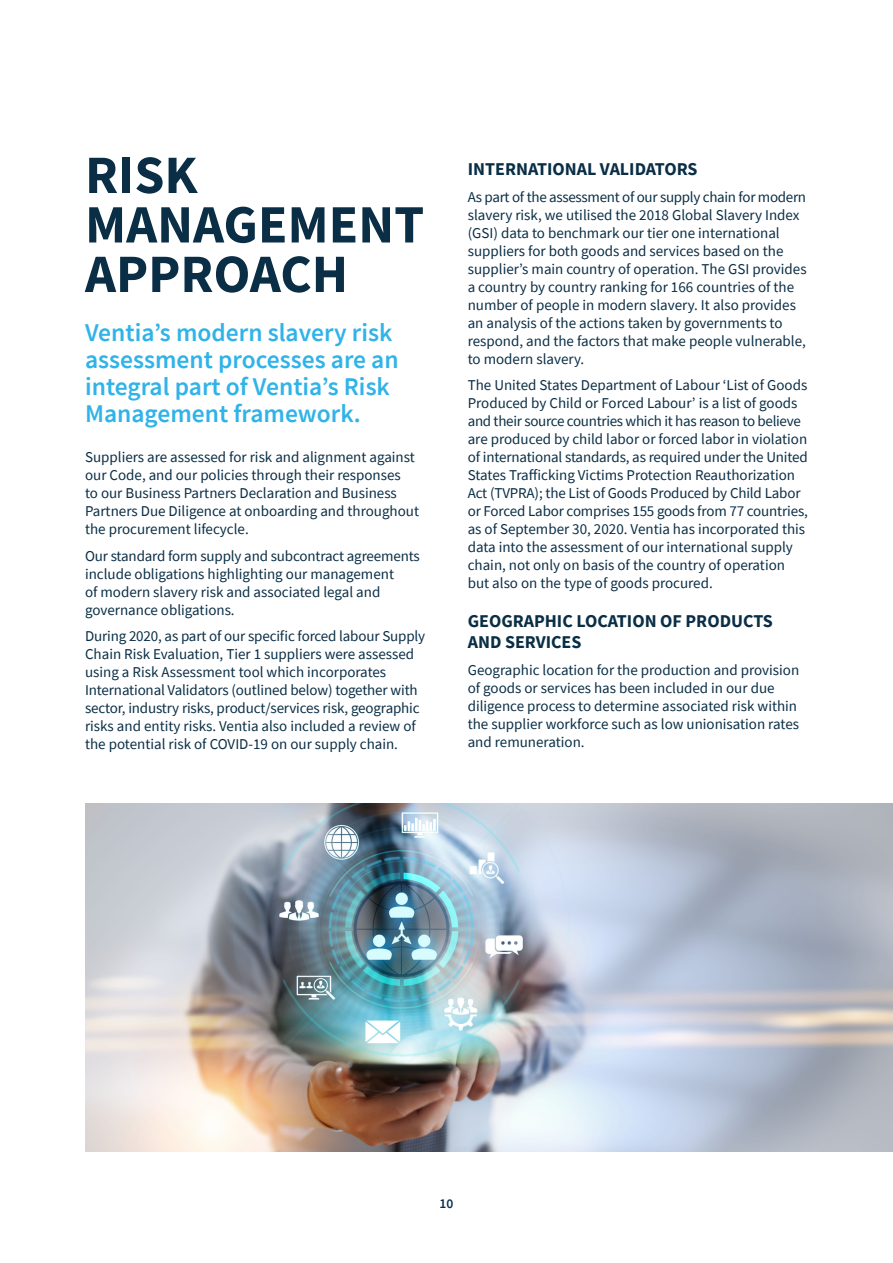
<style>
.page{position:relative;width:893px;height:1263px;background:#fff}
.page>*{position:absolute;margin:0;border:0;box-sizing:border-box;transform-origin:0 0}
.t1{font:700 54px/49.5px "Source Sans Pro";color:#0a2e45}
.t2{font:600 25.5px/27px "Source Sans Pro";color:#30b3e8}
.t3{font:700 18px/21.6px "Source Sans Pro";color:#0a2e45}
.Para-Last{font:15px/18px "Source Sans Pro";color:#0a2e45}
.t4{font:600 13.5px "Source Sans Pro";color:#0a2e45}
</style>
<div class="page">
<img style="left:85px;top:804px;width:808px;height:347px">
<p class="t1" style="left:85px;top:149px;width:341px">RISK<br>MANAGEMENT<br>APPROACH</p>
<p class="t2" style="left:85px;top:319px;width:315px">Ventia’s modern slavery risk assessment processes are an integral part of Ventia’s Risk<br>Management framework.</p>
<p class="Para-Last" style="left:85px;top:448px;width:336px">Suppliers are assessed for risk and alignment against our Code, and our policies through their responses<br>to our Business Partners Declaration and Business Partners Due Diligence at onboarding and throughout the procurement lifecycle.</p>
<p class="Para-Last" style="left:85px;top:546px;width:336px">Our standard form supply and subcontract agreements include obligations highlighting our management<br>of modern slavery risk and associated legal and governance obligations.</p>
<p class="Para-Last" style="left:85px;top:627px;width:342px">During 2020, as part of our specific forced labour Supply Chain Risk Evaluation, Tier 1 suppliers were assessed using a Risk Assessment tool which incorporates International Validators (outlined below) together with sector, industry risks, product/services risk, geographic risks and entity risks. Ventia also included a review of the potential risk of COVID-19 on our supply chain.</p>
<p class="t3" style="left:468px;top:158px;width:231px">INTERNATIONAL VALIDATORS</p>
<p class="Para-Last" style="left:468px;top:188px;width:340px">As part of the assessment of our supply chain for modern slavery risk, we utilised the 2018 Global Slavery Index (GSI) data to benchmark our tier one international suppliers for both goods and services based on the supplier’s main country of operation. The GSI provides a country by country ranking for 166 countries of the number of people in modern slavery. It also provides an analysis of the actions taken by governments to respond, and the factors that make people vulnerable, to modern slavery.</p>
<p class="Para-Last" style="left:468px;top:376px;width:342px">The United States Department of Labour ‘List of Goods Produced by Child or Forced Labour’ is a list of goods and their source countries which it has reason to believe are produced by child labor or forced labor in violation of international standards, as required under the United States Trafficking Victims Protection Reauthorization Act (TVPRA); the List of Goods Produced by Child Labor or Forced Labor comprises 155 goods from 77 countries, as of September 30, 2020. Ventia has incorporated this data into the assessment of our international supply chain, not only on basis of the country of operation but also on the type of goods procured.</p>
<p class="t3" style="left:468px;top:610px;width:307px">GEOGRAPHIC LOCATION OF PRODUCTS<br>AND SERVICES</p>
<p class="Para-Last" style="left:468px;top:661px;width:333px">Geographic location for the production and provision of goods or services has been included in our due diligence process to determine associated risk within the supplier workforce such as low unionisation rates and remuneration.</p>
<p class="t4" style="left:440px;top:1195px;width:15px">10</p>
</div>
